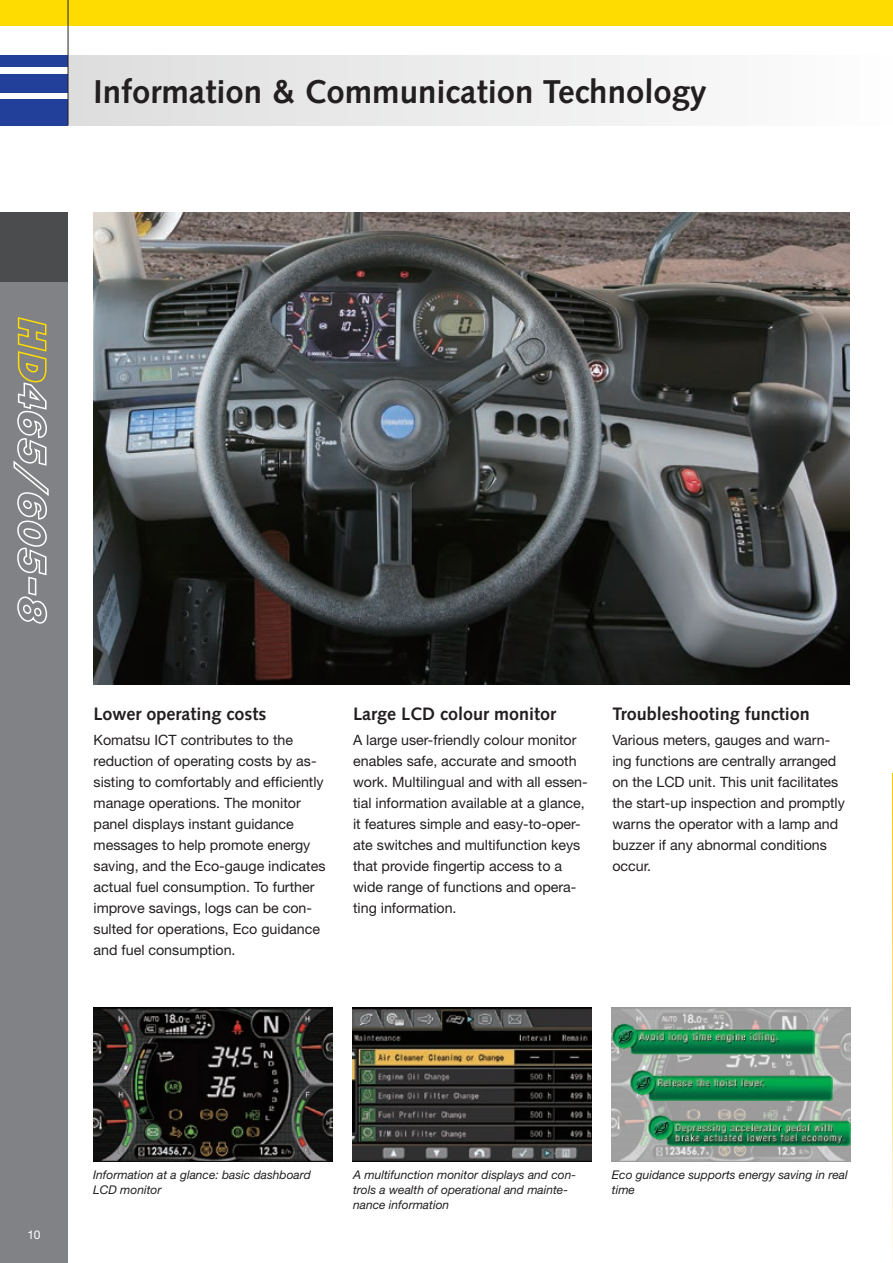
<style>
.page{position:relative;width:893px;height:1263px;background:#fff}
.page>*{position:absolute;margin:0;border:0;box-sizing:border-box;transform-origin:0 0}
.t1{font:700 33px "Syntax LTCE";color:#231f20}
.t2{font:700 18px "Syntax LTCE";color:#231f20}
.t3{font:14.25px/21px "Helvetica Neue LT Pro";color:#231f20}
.t4{font:italic 12px/15px "Helvetica Neue LT Pro";color:#231f20}
.t5{font:12px "Helvetica Neue LT Pro";color:#fff}
</style>
<div class="page">
<img style="left:93px;top:213px;width:757px;height:472px">
<svg style="left:892px;top:774px;width:1px;height:488px"></svg>
<div style="left:0;top:213px;width:68px;height:1050px;background:#808285"></div>
<div style="left:0;top:99px;width:68px;height:26px;background:#223f99"></div>
<div style="left:0;top:74px;width:68px;height:18px;background:#223f99"></div>
<div style="left:0;top:55px;width:68px;height:12px;background:#223f99"></div>
<div style="left:0;top:0;width:893px;height:26px;background:#ffdc01"></div>
<div style="left:0;top:213px;width:68px;height:69px;background:#4b4c4d"></div>
<div style="left:68px;top:55px;width:825px;height:70px;background:linear-gradient(to right,#ddddde,#fdfdfe)"></div>
<hr style="left:68px;top:0;width:1px;height:125px;background:#231f20">
<img style="left:612px;top:1008px;width:238px;height:154px">
<img style="left:353px;top:1008px;width:238px;height:154px">
<img style="left:94px;top:1008px;width:238px;height:154px">
<img style="left:612px;top:1023px;width:203px;height:32px">
<img style="left:630px;top:1069px;width:202px;height:32px">
<img style="left:648px;top:1115px;width:202px;height:31px">
<svg style="left:13px;top:317px;width:36px;height:307px"></svg>
<h1 class="t1" style="left:94px;top:73px;width:615px">Information &amp; Communication Technology</h1>
<p class="t2" style="left:94px;top:703px;width:174px">Lower operating costs</p>
<p class="t3" style="left:94px;top:729px;width:234px">Komatsu ICT contributes to the reduction of operating costs by as&shy;sisting to comfortably and efficiently manage operations. The monitor panel displays instant guidance messages to help promote energy saving, and the Eco-gauge indicates actual fuel consumption. To further improve savings, logs can be con&shy;sulted for operations, Eco guidance and fuel consumption.</p>
<p class="t2" style="left:353px;top:703px;width:205px">Large LCD colour monitor</p>
<p class="t3" style="left:353px;top:729px;width:236px">A large user-friendly colour monitor enables safe, accurate and smooth work. Multilingual and with all essen&shy;tial information available at a glance, it features simple and easy-to-oper&shy;ate switches and multifunction keys that provide fingertip access to a wide range of functions and opera&shy;ting information.</p>
<p class="t2" style="left:612px;top:703px;width:199px">Troubleshooting function</p>
<p class="t3" style="left:612px;top:729px;width:234px">Various meters, gauges and warn&shy;ing functions are centrally arranged on the LCD unit. This unit facilitates the start-up inspection and promptly warns the operator with a lamp and buzzer if any abnormal conditions occur.</p>
<p class="t5" style="left:27px;top:1227px;width:15px">10</p>
<p class="t4" style="left:93px;top:1167px;width:219px">Information at a glance: basic dashboard<br>LCD monitor</p>
<p class="t4" style="left:612px;top:1167px;width:237px">Eco guidance supports energy saving in real time</p>
<p class="t4" style="left:353px;top:1167px;width:224px">A multifunction monitor displays and con&shy;trols a wealth of operational and mainte&shy;nance information</p>
</div>
